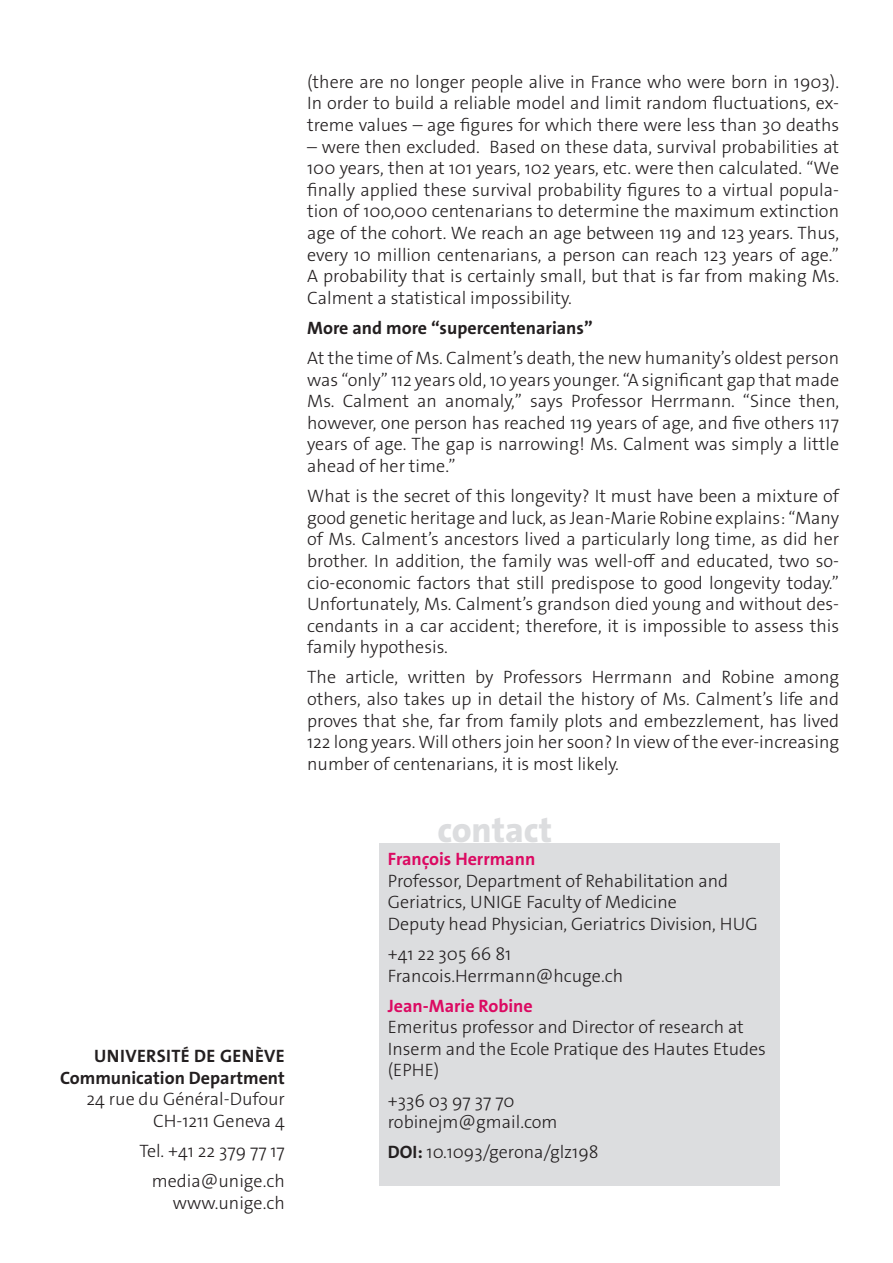
<style>
.page{position:relative;width:893px;height:1263px;background:#fff}
.page>*{position:absolute;margin:0;border:0;box-sizing:border-box;transform-origin:0 0}
._4__texte_courant{font:800 35.7px "The Sans Os F";color:#dcdddf}
._4__texte_courant-2{font:300 18px/21.6px "The Sans Os F";color:#231f20;text-align:justify}
.texte_courant{font:300 18px/21.6px "The Sans Os F";color:#231f20;text-align:right}
._4__texte_courant-3{font:700 18px "The Sans Os F";color:#231f20}
.texte_courant-2{font:700 18px "The Sans Os F";letter-spacing:.02em;color:#231f20}
.s1{font-weight:700}
.s2{font-weight:700;color:#db0a62}
</style>
<div class="page">
<div style="left:379px;top:843px;width:401px;height:342px;background:#dcdddf"></div>
<p class="texte_courant-2" style="left:94px;top:1044px;width:192px">UNIVERSITÉ DE GENÈVE</p>
<p class="texte_courant" style="left:60px;top:1067px;width:226px"><span class="s1">Communication Department<br></span>24 rue du Général-Dufour<br>CH-1211 Geneva 4</p>
<p class="texte_courant" style="left:139px;top:1140px;width:147px">Tel. +41 22 379 77 17</p>
<p class="texte_courant" style="left:152px;top:1170px;width:135px">media@unige.ch www.unige.ch</p>
<p class="_4__texte_courant-2" style="left:307px;top:71px;width:533px">(there are no longer people alive in France who were born in 1903).<br>In order to build a reliable model and limit random fluctuations, ex&shy;treme values – age figures for which there were less than 30 deaths</p>
<p class="_4__texte_courant-2" style="left:307px;top:136px;width:533px">– were then excluded. Based on these data, survival probabilities at 100 years, then at 101 years, 102 years, etc. were then calculated. “We finally applied these survival probability figures to a virtual popula&shy;tion of 100,000 centenarians to determine the maximum extinction age of the cohort. We reach an age between 119 and 123 years. Thus, every 10 million centenarians, a person can reach 123 years of age.” A probability that is certainly small, but that is far from making Ms.<br>Calment a statistical impossibility.</p>
<p class="_4__texte_courant-3" style="left:307px;top:316px;width:287px">More and more “supercentenarians”</p>
<p class="_4__texte_courant-2" style="left:307px;top:347px;width:533px">At the time of Ms. Calment’s death, the new humanity’s oldest person was “only” 112 years old, 10 years younger. “A significant gap that made Ms. Calment an anomaly,” says Professor Herrmann. “Since then, however, one person has reached 119 years of age, and five others 117 years of age. The gap is narrowing! Ms. Calment was simply a little ahead of her time.”</p>
<p class="_4__texte_courant-2" style="left:307px;top:485px;width:533px">What is the secret of this longevity? It must have been a mixture of good genetic heritage and luck, as Jean-Marie Robine explains: “Many of Ms. Calment’s ancestors lived a particularly long time, as did her brother. In addition, the family was well-off and educated, two so&shy;cio-economic factors that still predispose to good longevity today.” Unfortunately, Ms. Calment’s grandson died young and without des&shy;cendants in a car accident; therefore, it is impossible to assess this family hypothesis.</p>
<p class="_4__texte_courant-2" style="left:307px;top:667px;width:533px">The article, written by Professors Herrmann and Robine among others, also takes up in detail the history of Ms. Calment’s life and proves that she, far from family plots and embezzlement, has lived 122 long years. Will others join her soon? In view of the ever-increasing number of centenarians, it is most likely.</p>
<p class="_4__texte_courant" style="left:437px;top:807px;width:116px">contact</p>
<p class="_4__texte_courant-2" style="left:388px;top:848px;width:371px;text-align:left"><span class="s2">François Herrmann<br></span>Professor, Department of Rehabilitation and Geriatrics, UNIGE Faculty of Medicine<br>Deputy head Physician, Geriatrics Division, HUG</p>
<p class="_4__texte_courant-2" style="left:388px;top:943px;width:237px">+41 22 305 66 81<br>Francois.Herrmann@hcuge.ch</p>
<p class="_4__texte_courant-2" style="left:388px;top:995px;width:380px;text-align:left"><span class="s2">Jean-Marie Robine<br></span>Emeritus professor and Director of research at<br>Inserm and the Ecole Pratique des Hautes Etudes (EPHE)</p>
<p class="_4__texte_courant-2" style="left:388px;top:1090px;width:171px">+336 03 97 37 70 robinejm@gmail.com</p>
<p class="_4__texte_courant-2" style="left:388px;top:1141px;width:212px"><span class="s1">DOI:</span> 10.1093/gerona/glz198</p>
</div>
